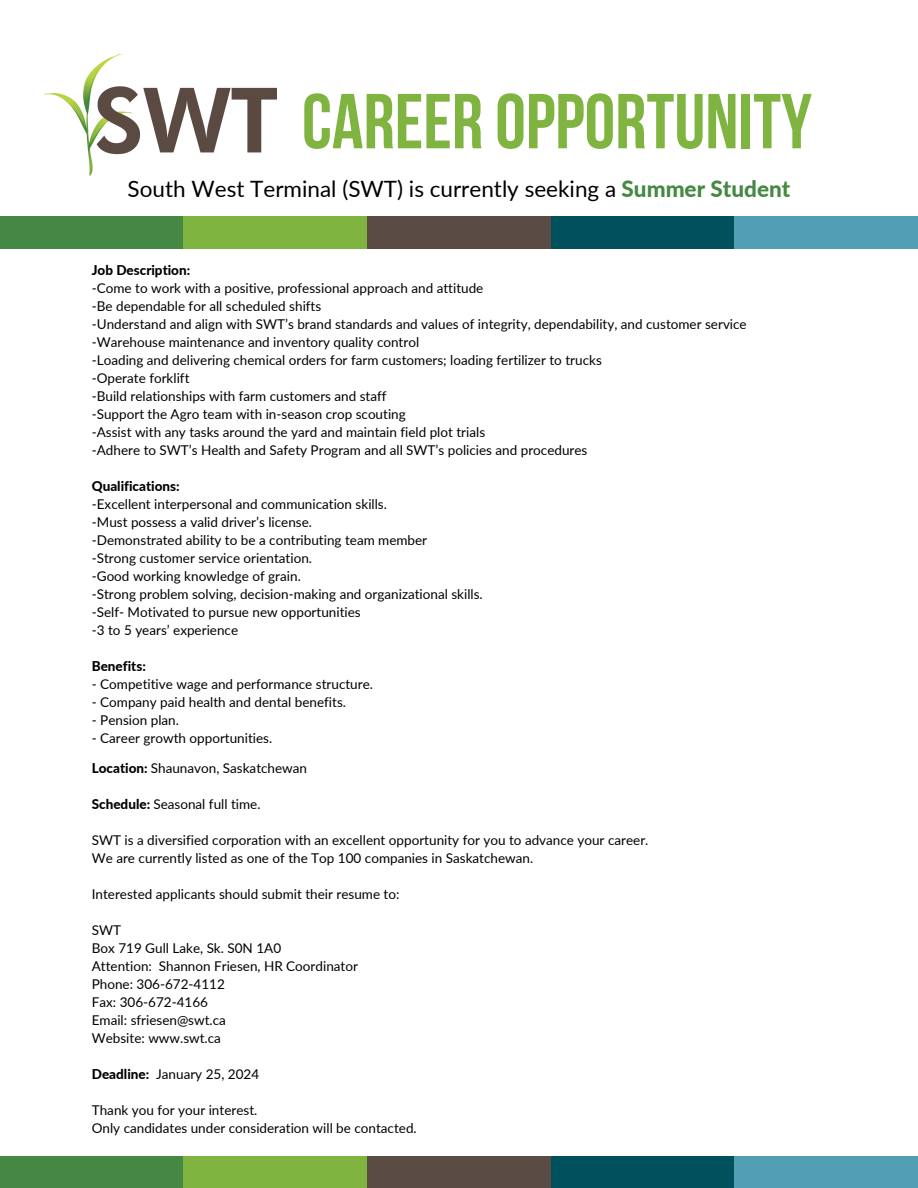
<style>
.page{position:relative;width:918px;height:1188px;background:#fff}
.page>*{position:absolute;margin:0;border:0;box-sizing:border-box;transform-origin:0 0}
.t1{font:77.7px "Bebas Neue Cyrillic";color:#80b441}
.t2{font:22.5px "Lato";color:#000}
.t3{font:13.5px "Lato";color:#000}
.t4{font:800 13.5px "Lato";color:#000}
.s1{font-weight:800;color:#448843}
.s2{font-weight:800}
</style>
<div class="page">
<div style="left:0;top:216px;width:184px;height:33px;background:#448843"></div>
<div style="left:184px;top:216px;width:183px;height:33px;background:#80b441"></div>
<div style="left:367px;top:216px;width:184px;height:33px;background:#5a4c44"></div>
<div style="left:551px;top:216px;width:183px;height:33px;background:#00505d"></div>
<div style="left:734px;top:216px;width:184px;height:33px;background:#529eb5"></div>
<div style="left:0;top:1156px;width:184px;height:32px;background:#448843"></div>
<div style="left:184px;top:1156px;width:183px;height:32px;background:#80b441"></div>
<div style="left:367px;top:1156px;width:184px;height:32px;background:#5a4c44"></div>
<div style="left:551px;top:1156px;width:183px;height:32px;background:#00505d"></div>
<div style="left:734px;top:1156px;width:184px;height:32px;background:#529eb5"></div>
<img style="left:45px;top:54px;width:231px;height:122px">
<p class="t1" style="left:302px;top:90px;width:512px">CAREER OPPORTUNITY</p>
<p class="t2" style="left:128px;top:175px;width:664px">South West Terminal (SWT) is currently seeking a <span class="s1">Summer Student</span></p>
<p class="t4" style="left:92px;top:261px;width:100px">Job Description:</p>
<p class="t3" style="left:92px;top:279px;width:393px">-Come to work with a positive, professional approach and attitude</p>
<p class="t3" style="left:92px;top:297px;width:231px">-Be dependable for all scheduled shifts</p>
<p class="t3" style="left:92px;top:315px;width:656px">-Understand and align with SWT’s brand standards and values of integrity, dependability, and customer service</p>
<p class="t3" style="left:92px;top:333px;width:329px">-Warehouse maintenance and inventory quality control</p>
<p class="t3" style="left:92px;top:351px;width:512px">-Loading and delivering chemical orders for farm customers; loading fertilizer to trucks</p>
<p class="t3" style="left:92px;top:369px;width:99px">-Operate forklift</p>
<p class="t3" style="left:92px;top:387px;width:296px">-Build relationships with farm customers and staff</p>
<p class="t3" style="left:92px;top:405px;width:316px">-Support the Agro team with in-season crop scouting</p>
<p class="t3" style="left:92px;top:423px;width:395px">-Assist with any tasks around the yard and maintain field plot trials</p>
<p class="t3" style="left:92px;top:441px;width:497px">-Adhere to SWT’s Health and Safety Program and all SWT’s policies and procedures</p>
<p class="t4" style="left:92px;top:477px;width:89px">Qualifications:</p>
<p class="t3" style="left:92px;top:495px;width:297px">-Excellent interpersonal and communication skills.</p>
<p class="t3" style="left:92px;top:513px;width:222px">-Must possess a valid driver’s license.</p>
<p class="t3" style="left:92px;top:531px;width:337px">-Demonstrated ability to be a contributing team member</p>
<p class="t3" style="left:92px;top:549px;width:222px">-Strong customer service orientation.</p>
<p class="t3" style="left:92px;top:567px;width:211px">-Good working knowledge of grain.</p>
<p class="t3" style="left:92px;top:585px;width:392px">-Strong problem solving, decision-making and organizational skills.</p>
<p class="t3" style="left:92px;top:603px;width:270px">-Self- Motivated to pursue new opportunities</p>
<p class="t3" style="left:92px;top:621px;width:148px">-3 to 5 years’ experience</p>
<p class="t4" style="left:92px;top:657px;width:56px">Benefits:</p>
<p class="t3" style="left:92px;top:675px;width:283px">- Competitive wage and performance structure.</p>
<p class="t3" style="left:92px;top:693px;width:256px">- Company paid health and dental benefits.</p>
<p class="t3" style="left:92px;top:711px;width:89px">- Pension plan.</p>
<p class="t3" style="left:92px;top:729px;width:182px">- Career growth opportunities.</p>
<p class="t3" style="left:92px;top:760px;width:217px"><span class="s2">Location:</span> Shaunavon, Saskatchewan</p>
<p class="t3" style="left:92px;top:796px;width:170px"><span class="s2">Schedule:</span> Seasonal full time.</p>
<p class="t3" style="left:92px;top:832px;width:558px">SWT is a diversified corporation with an excellent opportunity for you to advance your career.</p>
<p class="t3" style="left:92px;top:850px;width:443px">We are currently listed as one of the Top 100 companies in Saskatchewan.</p>
<p class="t3" style="left:92px;top:886px;width:309px">Interested applicants should submit their resume to:</p>
<p class="t3" style="left:92px;top:922px;width:31px">SWT</p>
<p class="t3" style="left:92px;top:940px;width:191px">Box 719 Gull Lake, Sk. S0N 1A0</p>
<p class="t3" style="left:92px;top:958px;width:268px">Attention: Shannon Friesen, HR Coordinator</p>
<p class="t3" style="left:92px;top:976px;width:135px">Phone: 306-672-4112</p>
<p class="t3" style="left:92px;top:994px;width:118px">Fax: 306-672-4166</p>
<p class="t3" style="left:92px;top:1012px;width:136px">Email: sfriesen@swt.ca</p>
<p class="t3" style="left:92px;top:1030px;width:131px">Website: www.swt.ca</p>
<p class="t3" style="left:92px;top:1066px;width:169px"><span class="s2">Deadline:</span> January 25, 2024</p>
<p class="t3" style="left:92px;top:1102px;width:167px">Thank you for your interest.</p>
<p class="t3" style="left:92px;top:1120px;width:327px">Only candidates under consideration will be contacted.</p>
</div>
